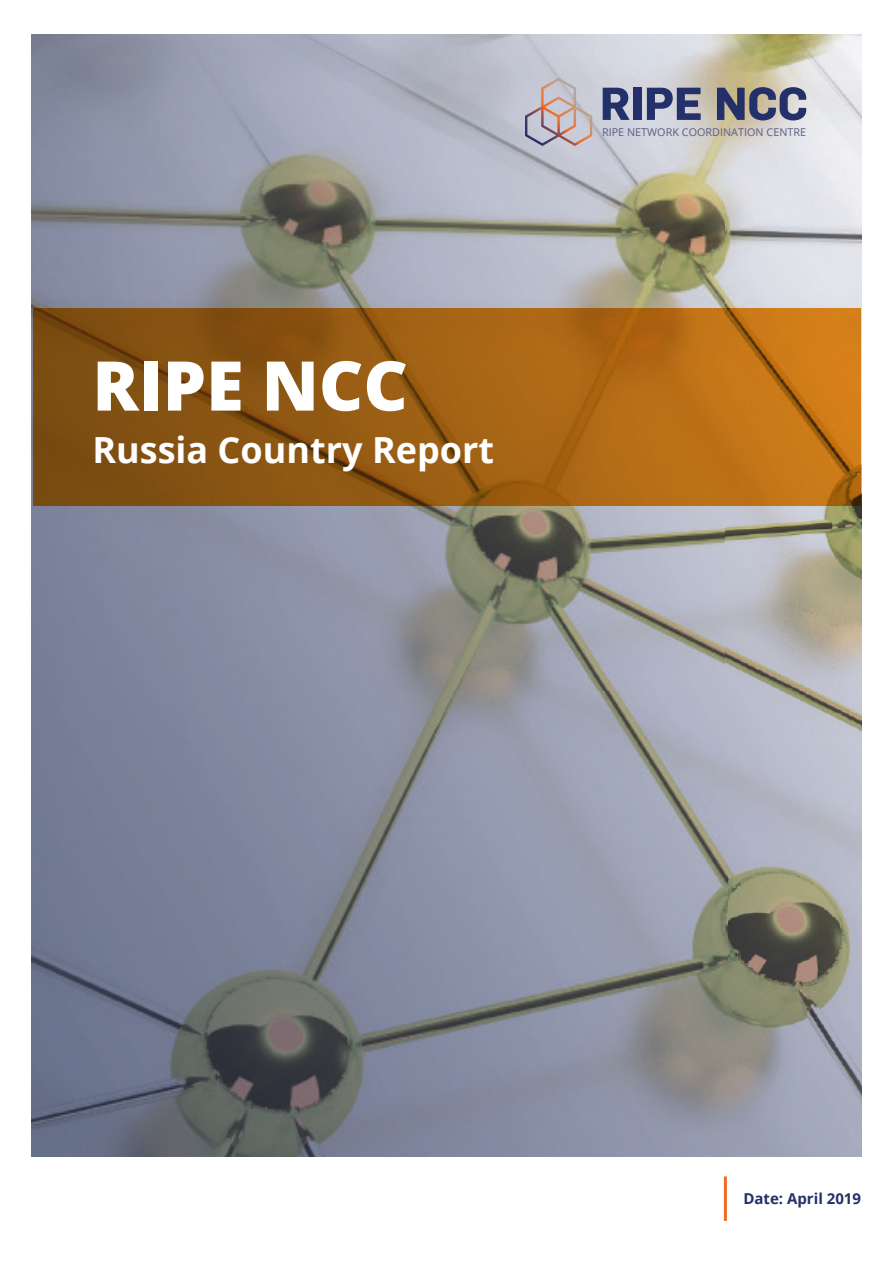
<style>
.page{position:relative;width:893px;height:1263px;background:#fff}
.page>*{position:absolute;margin:0;border:0;box-sizing:border-box;transform-origin:0 0}
.heading_1{font:800 68.7px "Open Sans";color:#fff}
.heading_1-2{font:700 36px "Open Sans";color:#fff}
.gr_heading_1{font:700 15px "Open Sans";color:#243069}
.t1{font:10.8px "Open Sans";letter-spacing:.005em;color:#5a5b87}
</style>
<div class="page">
<img style="left:32px;top:34px;width:694px;height:1123px">
<img style="left:726px;top:34px;width:135px;height:1123px">
<svg style="left:33px;top:308px;width:827px;height:198px;background:#9e6013"></svg>
<svg style="left:603px;top:88px;width:27px;height:32px"></svg>
<div style="left:633px;top:88px;width:8px;height:32px;background:#243069"></div>
<svg style="left:647px;top:88px;width:54px;height:32px;background:#686f92"></svg>
<svg style="left:717px;top:87px;width:89px;height:33px;background:#6e7186"></svg>
<svg style="left:525px;top:78px;width:67px;height:68px;background:#c1b7bd"></svg>
<hr style="left:724px;top:1176px;width:3px;height:45px;background:#f36a21">
<p class="heading_1" style="left:92px;top:333px;width:317px">RIPE NCC</p>
<p class="heading_1-2" style="left:92px;top:425px;width:403px">Russia Country Report</p>
<p class="t1" style="left:602px;top:125px;width:206px">RIPE NETWORK COORDINATION CENTRE</p>
<p class="gr_heading_1" style="left:743px;top:1188px;width:119px">Date: April 2019</p>
</div>
